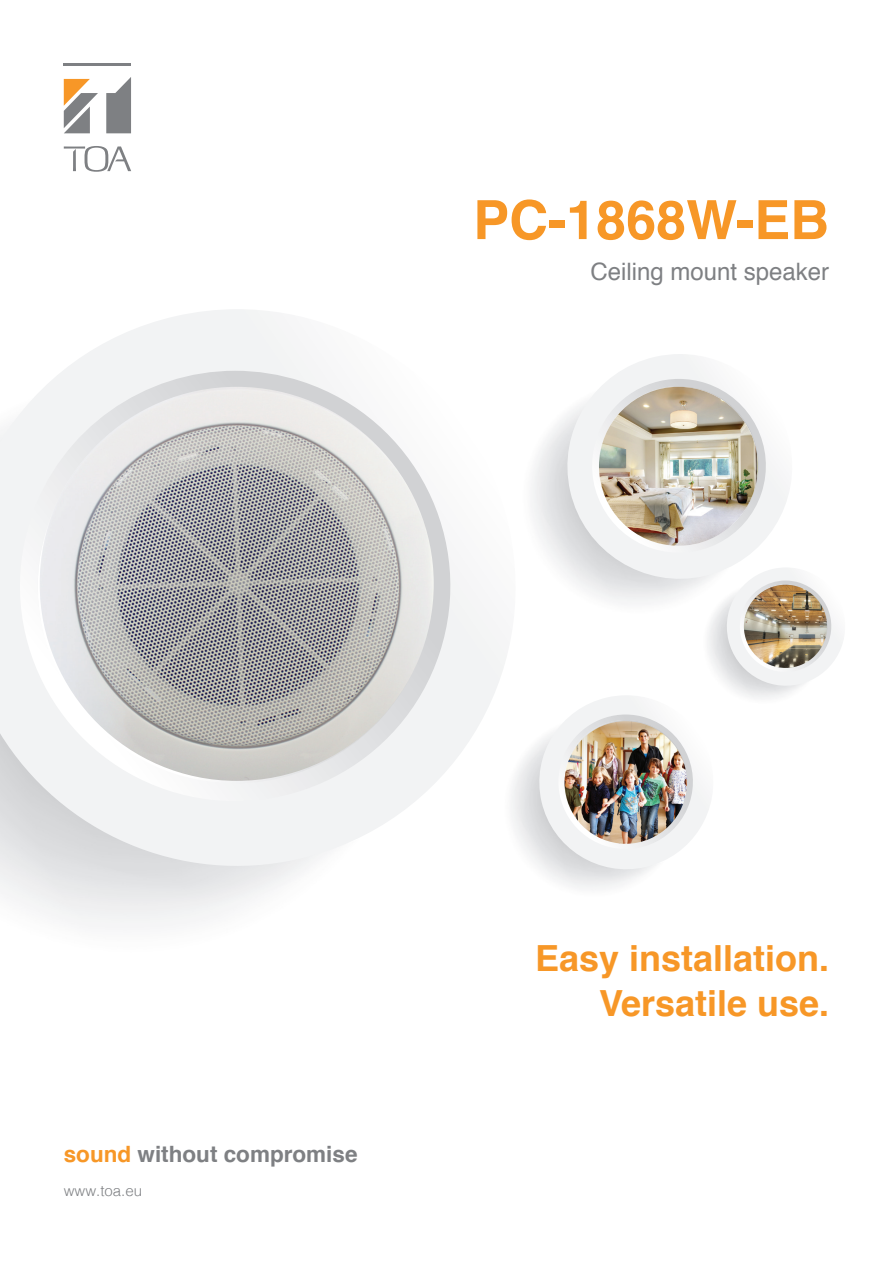
<style>
.page{position:relative;width:893px;height:1263px;background:#fff}
.page>*{position:absolute;margin:0;border:0;box-sizing:border-box;transform-origin:0 0}
.t1{font:700 54px "Helvetica";color:#f79727}
.t2{font:700 36px/45px "Helvetica";color:#f79727;text-align:right}
.t3{font:24px "Helvetica";color:#7e8083}
.t4{font:700 22.5px "Helvetica";color:#7e8083}
.t5{font:300 15px "Helvetica";color:#7e8083}
.s1{color:#f79727}
</style>
<div class="page">
<svg style="left:64px;top:79px;width:34px;height:54px"></svg>
<hr style="left:64px;top:64px;width:67px;height:2px;background:#7e8083">
<svg style="left:106px;top:77px;width:25px;height:56px"></svg>
<svg style="left:64px;top:146px;width:67px;height:25px"></svg>
<svg style="left:0;top:309px;width:531px;height:577px"></svg>
<svg style="left:0;top:365px;width:477px;height:462px"></svg>
<img style="left:522px;top:458px;width:9px;height:156px">
<svg style="left:614px;top:354px;width:93px;height:22px"></svg>
<img style="left:40px;top:387px;width:394px;height:394px;border-radius:197px">
<img style="left:504px;top:776px;width:110px;height:112px">
<svg style="left:531px;top:376px;width:312px;height:502px"></svg>
<img style="left:564px;top:721px;width:123px;height:123px;border-radius:61px">
<h1 class="t1" style="left:473px;top:176px;width:358px">PC-1868W-EB</h1>
<p class="t3" style="left:590px;top:253px;width:240px">Ceiling mount speaker</p>
<p class="t4" style="left:64px;top:1136px;width:295px"><span class="s1">sound</span> without compromise</p>
<p class="t5" style="left:64px;top:1178px;width:80px">www.toa.eu</p>
<p class="t2" style="left:535px;top:936px;width:296px">Easy installation.<br>Versatile use.</p>
</div>
